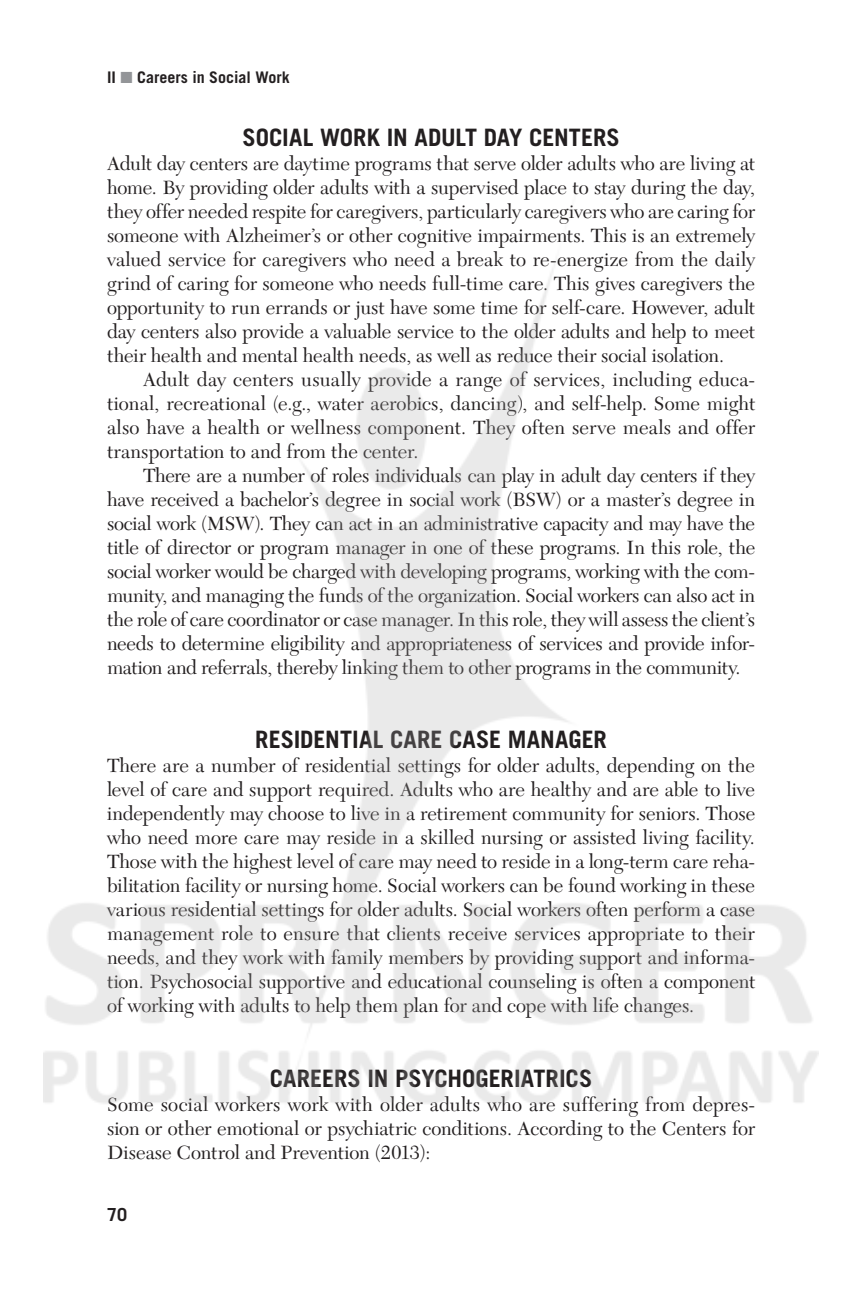
<style>
.page{position:relative;width:862px;height:1293px;background:#fff}
.page>*{position:absolute;margin:0;border:0;box-sizing:border-box;transform-origin:0 0}
.t1{font:700 24px "Trade Gothic LT Std";letter-spacing:-.005em;color:#231f20}
.t2{font:20px/24px "New Caledonia LT Std";letter-spacing:-.005em;color:#231f20;text-align:justify}
.t3{font:700 18px "Trade Gothic LT Std";color:#231f20}
.t4{font:700 16px "Trade Gothic LT Std";color:#231f20}
.s1{color:#939598}
</style>
<div class="page">
<p class="t4" style="left:107px;top:67px;width:184px">II <span class="s1">■</span> Careers in Social Work</p>
<p class="t1" style="left:242px;top:123px;width:103px">SOCIAL WORK</p>
<p class="t1" style="left:387px;top:123px;width:234px">IN ADULT DAY CENTERS</p>
<p class="t2" style="left:107px;top:152px;width:649px">Adult day centers are daytime programs that serve older adults who are living at home. By providing older adults with a supervised place to stay during the day, they offer needed respite for caregivers, particularly caregivers who are caring for someone with Alzheimer’s or other cognitive impairments. This is an extremely valued service for caregivers who need a break to re-energize from the daily grind of caring for someone who needs full-time care. This gives caregivers the opportunity to run errands or just have some time for self-care. However, adult day centers also provide a valuable service to the older adults and help to meet their health and mental health needs, as well as reduce their social isolation.</p>
<p class="t2" style="left:107px;top:368px;width:650px;text-indent:36px">Adult day centers usually provide a range of services, including educa&shy;tional, recreational (e.g., water aerobics, dancing), and self-help. Some might also have a health or wellness component. They often serve meals and offer transportation to and from the center.</p>
<p class="t2" style="left:107px;top:464px;width:650px;text-indent:36px">There are a number of roles individuals can play in adult day centers if they have received a bachelor’s degree in social work (BSW) or a master’s degree in social work (MSW). They can act in an administrative capacity and may have the title of director or program manager in one of these programs. In this role, the social worker would be charged with developing programs, working with the com&shy;munity, and managing the funds of the organization. Social workers can also act in the role of care coordinator or case manager. In this role, they will assess the client’s needs to determine eligibility and appropriateness of services and provide infor&shy;mation and referrals, thereby linking them to other programs in the community.</p>
<p class="t1" style="left:255px;top:725px;width:351px">RESIDENTIAL CAR E CASE MANAGER</p>
<p class="t2" style="left:107px;top:754px;width:650px">There are a number of residential settings for older adults, depending on the level of care and support required. Adults who are healthy and are able to live independently may choose to live in a retirement community for seniors. Those who need more care may reside in a skilled nursing or assisted living facility.<br>Those with the highest level of care may need to reside in a long-term care reha&shy;bilitation facility or nursing home. Social workers can be found working in these various residential settings for older adults. Social workers often perform a case management role to ensure that clients receive services appropriate to their needs, and they work with family members by providing support and informa&shy;tion. Psychosocial supportive and educational counseling is often a component of working with adults to help them plan for and cope with life changes.</p>
<p class="t1" style="left:270px;top:1064px;width:324px">CAR EERS IN PSYCHOGERIATRICS</p>
<p class="t2" style="left:107px;top:1093px;width:650px">Some social workers work with older adults who are suffering from depres&shy;sion or other emotional or psychiatric conditions. According to the Centers for Disease Control and Prevention (2013):</p>
<p class="t3" style="left:107px;top:1203px;width:22px">70</p>
</div>
